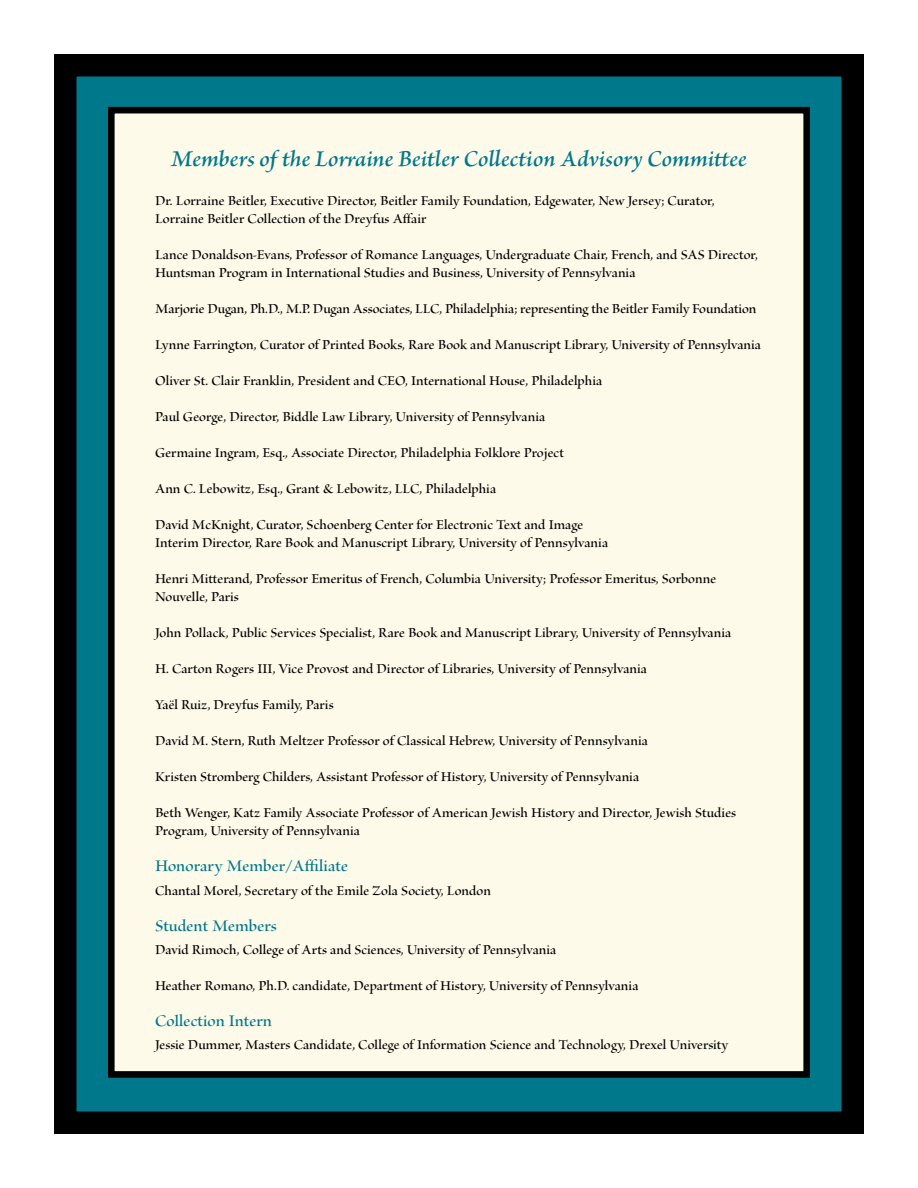
<style>
.page{position:relative;width:918px;height:1188px;background:#fff}
.page>*{position:absolute;margin:0;border:0;box-sizing:border-box;transform-origin:0 0}
.t1{font:italic 600 24px "Brioso Pro";color:#00788b}
.t2{font:18px "Brioso Pro Semibold Disp";letter-spacing:.005em;color:#00788b}
.t3{font:15px/18px "Brioso Pro Semibold Disp";letter-spacing:.005em;color:#000}
</style>
<div class="page">
<div style="left:54px;top:54px;width:810px;height:1080px;background:#00788b;border:22px solid #000"></div>
<div style="left:111px;top:110px;width:696px;height:964px;background:#fefae9"></div>
<div style="left:108px;top:107px;width:702px;height:971px;border:7px solid #000"></div>
<p class="t1" style="left:171px;top:143px;width:577px">Members of the Lorraine Beitler Collection Advisory Committee</p>
<p class="t3" style="left:155px;top:193px;width:561px">Dr. Lorraine Beitler, Executive Director, Beitler Family Foundation, Edgewater, New Jersey; Curator,<br>Lorraine Beitler Collection of the Dreyfus Affair</p>
<p class="t3" style="left:155px;top:247px;width:604px">Lance Donaldson-Evans, Professor of Romance Languages, Undergraduate Chair, French, and SAS Director,<br>Huntsman Program in International Studies and Business, University of Pennsylvania</p>
<p class="t3" style="left:155px;top:301px;width:603px">Marjorie Dugan, Ph.D., M.P. Dugan Associates, LLC, Philadelphia; representing the Beitler Family Foundation</p>
<p class="t3" style="left:155px;top:337px;width:608px">Lynne Farrington, Curator of Printed Books, Rare Book and Manuscript Library, University of Pennsylvania</p>
<p class="t3" style="left:155px;top:373px;width:449px">Oliver St. Clair Franklin, President and CEO, International House, Philadelphia</p>
<p class="t3" style="left:155px;top:409px;width:392px">Paul George, Director, Biddle Law Library, University of Pennsylvania</p>
<p class="t3" style="left:155px;top:445px;width:410px">Germaine Ingram, Esq., Associate Director, Philadelphia Folklore Project</p>
<p class="t3" style="left:155px;top:481px;width:343px">Ann C. Lebowitz, Esq., Grant &amp; Lebowitz, LLC, Philadelphia</p>
<p class="t3" style="left:155px;top:517px;width:430px">David McKnight, Curator, Schoenberg Center for Electronic Text and Image</p>
<p class="t3" style="left:155px;top:535px;width:455px">Interim Director, Rare Book and Manuscript Library, University of Pennsylvania</p>
<p class="t3" style="left:155px;top:571px;width:563px">Henri Mitterand, Professor Emeritus of French, Columbia University; Professor Emeritus, Sorbonne<br>Nouvelle, Paris</p>
<p class="t3" style="left:155px;top:625px;width:578px">John Pollack, Public Services Specialist, Rare Book and Manuscript Library, University of Pennsylvania</p>
<p class="t3" style="left:155px;top:661px;width:494px">H. Carton Rogers III, Vice Provost and Director of Libraries, University of Pennsylvania</p>
<p class="t3" style="left:155px;top:697px;width:180px">Yaël Ruiz, Dreyfus Family, Paris</p>
<p class="t3" style="left:155px;top:733px;width:494px">David M. Stern, Ruth Meltzer Professor of Classical Hebrew, University of Pennsylvania</p>
<p class="t3" style="left:155px;top:769px;width:486px">Kristen Stromberg Childers, Assistant Professor of History, University of Pennsylvania</p>
<p class="t3" style="left:155px;top:805px;width:583px">Beth Wenger, Katz Family Associate Professor of American Jewish History and Director, Jewish Studies<br>Program, University of Pennsylvania</p>
<p class="t2" style="left:155px;top:856px;width:194px">Honorary Member/Affiliate</p>
<p class="t3" style="left:155px;top:882px;width:337px">Chantal Morel, Secretary of the Emile Zola Society, London</p>
<p class="t2" style="left:155px;top:916px;width:123px">Student Members</p>
<p class="t3" style="left:155px;top:941px;width:403px">David Rimoch, College of Arts and Sciences, University of Pennsylvania</p>
<p class="t3" style="left:155px;top:977px;width:485px">Heather Romano, Ph.D. candidate, Department of History, University of Pennsylvania</p>
<p class="t2" style="left:155px;top:1011px;width:118px">Collection Intern</p>
<p class="t3" style="left:155px;top:1037px;width:575px">Jessie Dummer, Masters Candidate, College of Information Science and Technology, Drexel University</p>
</div>
